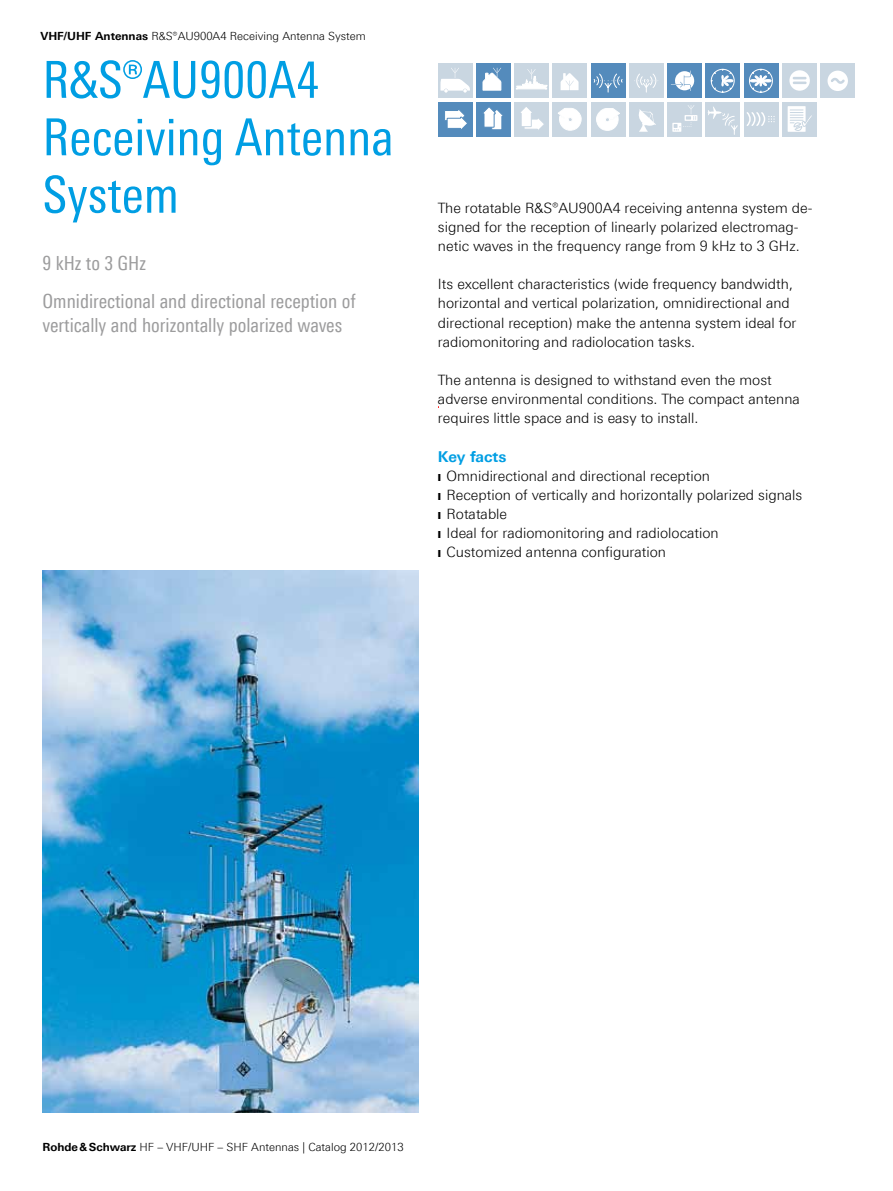
<style>
.page{position:relative;width:893px;height:1191px;background:#fff}
.page>*{position:absolute;margin:0;border:0;box-sizing:border-box;transform-origin:0 0}
.t1{font:51px/57.4px "Linotype Univers 420 Cn";color:#009ee3}
.t2{font:19.5px/38.2px "Linotype Univers 420 Cn";color:#9c9c9d}
.t3{font:700 15px "Linotype Univers 630";letter-spacing:-.005em;color:#009ee3}
.t4{font:300 14.25px/19.2px "Linotype Univers 330";color:#000}
.t5{font:300 11.25px "Linotype Univers 330";color:#000}
.t6{font:700 11.25px "Linotype Univers 630";color:#000}
.s1{font-family:"Linotype Univers 630";font-weight:700}
</style>
<div class="page">
<img style="left:43px;top:570px;width:376px;height:542px">
<div style="left:476px;top:64px;width:34px;height:34px;background:#548bbc"></div>
<svg style="left:483px;top:68px;width:18px;height:23px"></svg>
<div style="left:591px;top:64px;width:34px;height:34px;background:#548bbc"></div>
<svg style="left:593px;top:73px;width:30px;height:20px"></svg>
<div style="left:706px;top:64px;width:34px;height:34px;background:#548bbc"></div>
<svg style="left:711px;top:69px;width:24px;height:24px"></svg>
<div style="left:744px;top:64px;width:34px;height:34px;background:#548bbc"></div>
<svg style="left:749px;top:69px;width:24px;height:24px"></svg>
<div style="left:438px;top:102px;width:34px;height:34px;background:#548bbc"></div>
<svg style="left:445px;top:110px;width:22px;height:19px"></svg>
<div style="left:476px;top:102px;width:34px;height:34px;background:#548bbc"></div>
<svg style="left:483px;top:107px;width:20px;height:23px"></svg>
<div style="left:668px;top:64px;width:34px;height:34px;background:#548bbc"></div>
<svg style="left:671px;top:70px;width:23px;height:21px"></svg>
<div style="left:782px;top:102px;width:34px;height:34px;background:linear-gradient(to right,#c9d6e1,#c9d6e1)"></div>
<div style="left:788px;top:106px;width:18px;height:26px;background:#fff"></div>
<svg style="left:790px;top:109px;width:24px;height:22px"></svg>
<div style="left:744px;top:102px;width:34px;height:34px;background:#c9d6e1"></div>
<svg style="left:746px;top:112px;width:29px;height:14px"></svg>
<div style="left:706px;top:102px;width:34px;height:34px;background:#c9d6e1"></div>
<svg style="left:707px;top:106px;width:31px;height:29px"></svg>
<div style="left:668px;top:102px;width:34px;height:34px;background:#c9d6e1"></div>
<svg style="left:672px;top:105px;width:25px;height:27px"></svg>
<div style="left:629px;top:102px;width:34px;height:34px;background:#c9d6e1"></div>
<svg style="left:638px;top:109px;width:18px;height:23px"></svg>
<div style="left:591px;top:102px;width:34px;height:34px;background:#c9d6e1"></div>
<svg style="left:596px;top:108px;width:24px;height:23px"></svg>
<div style="left:553px;top:102px;width:34px;height:34px;background:#c9d6e1"></div>
<svg style="left:558px;top:108px;width:24px;height:23px"></svg>
<div style="left:514px;top:102px;width:35px;height:34px;background:#c9d6e1"></div>
<svg style="left:521px;top:107px;width:23px;height:23px"></svg>
<div style="left:821px;top:64px;width:34px;height:34px;background:#c9d6e1"></div>
<svg style="left:827px;top:71px;width:21px;height:20px"></svg>
<div style="left:782px;top:64px;width:34px;height:34px;background:#c9d6e1"></div>
<svg style="left:789px;top:70px;width:21px;height:21px"></svg>
<div style="left:629px;top:64px;width:34px;height:34px;background:#c9d6e1"></div>
<svg style="left:634px;top:73px;width:24px;height:20px"></svg>
<div style="left:553px;top:64px;width:34px;height:34px;background:#c9d6e1"></div>
<svg style="left:561px;top:73px;width:18px;height:18px"></svg>
<div style="left:514px;top:64px;width:35px;height:34px;background:#c9d6e1"></div>
<svg style="left:516px;top:69px;width:32px;height:21px"></svg>
<div style="left:438px;top:64px;width:34px;height:34px;background:#c9d6e1"></div>
<svg style="left:440px;top:68px;width:30px;height:25px"></svg>
<p class="t5" style="left:40px;top:30px;width:327px"><span class="s1">VHF/UHF Antennas</span> R&amp;S®AU900A4 Receiving Antenna System</p>
<h1 class="t1" style="left:43px;top:51px;width:353px">R&amp;S®AU900A4<br>Receiving Antenna<br>System</h1>
<h2 class="t2" style="left:43px;top:244px;width:315px">9 kHz to 3 GHz<br>Omnidirectional and directional reception of</h2>
<h2 class="t2" style="left:43px;top:305px;width:301px">vertically and horizontally polarized waves</h2>
<p class="t4" style="left:438px;top:198px;width:376px">The rotatable R&amp;S®AU900A4 receiving antenna system de&shy;signed for the reception of linearly polarized electromag&shy;netic waves in the frequency range from 9 kHz to 3 GHz.</p>
<p class="t4" style="left:438px;top:274px;width:360px">Its excellent characteristics (wide frequency bandwidth, horizontal and vertical polarization, omnidirectional and directional reception) make the antenna system ideal for radiomonitoring and radiolocation tasks.</p>
<p class="t4" style="left:438px;top:370px;width:363px">The antenna is designed to withstand even the most adverse environmental conditions. The compact antenna requires little space and is easy to install.</p>
<p class="t3" style="left:438px;top:447px;width:70px">Key facts</p>
<p class="t4" style="left:438px;top:466px;width:366px">❙ Omnidirectional and directional reception<br>❙ Reception of vertically and horizontally polarized signals ❙ Rotatable<br>❙ Ideal for radiomonitoring and radiolocation<br>❙ Customized antenna configuration</p>
<p class="t6" style="left:43px;top:1139px;width:37px">Rohde</p>
<p class="t5" style="left:120px;top:1140px;width:285px"><span class="s1">arz</span> HF – VHF/UHF – SHF Antennas | Catalog 2012/2013</p>
</div>
